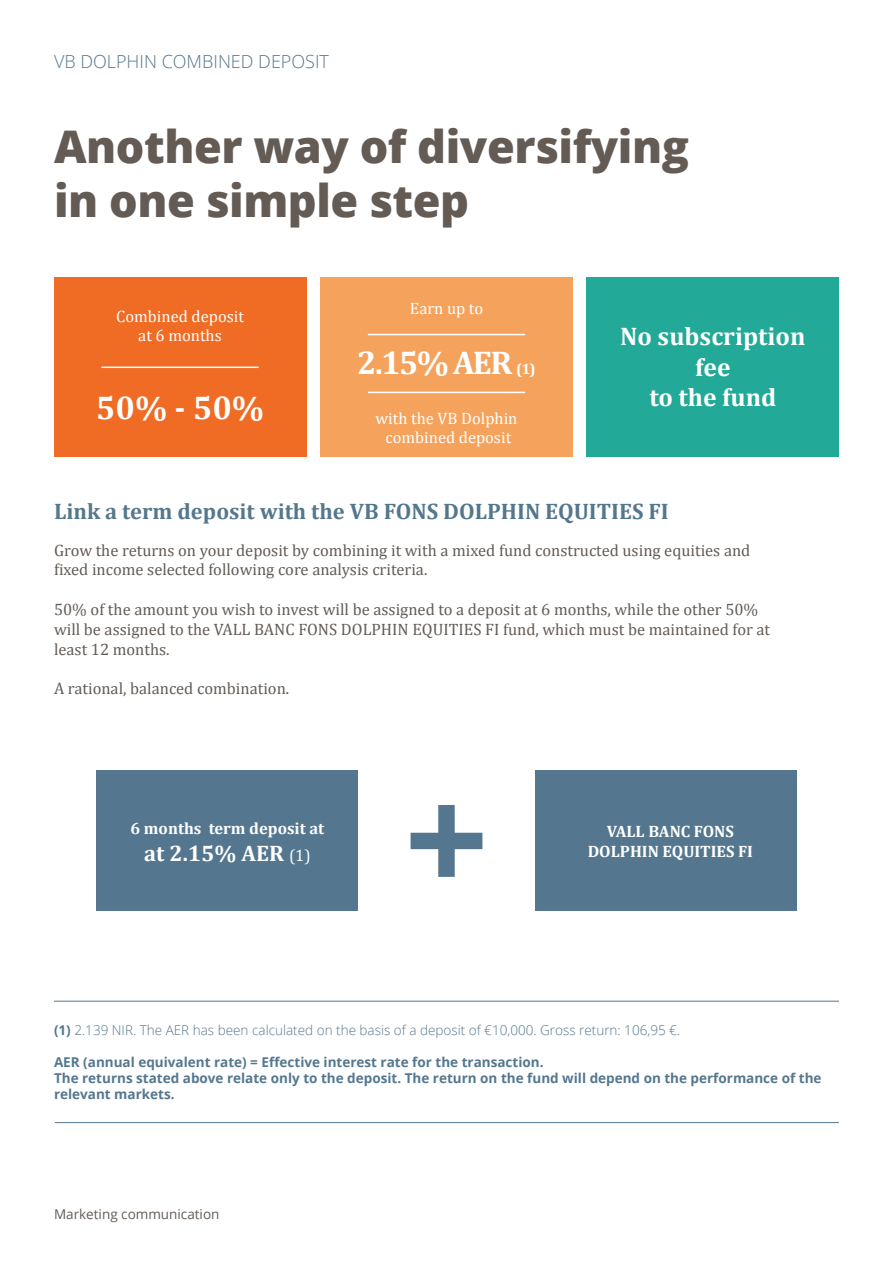
<style>
.page{position:relative;width:893px;height:1263px;background:#fff}
.page>*{position:absolute;margin:0;border:0;box-sizing:border-box;transform-origin:0 0}
.t1{font:800 45px "Open Sans";letter-spacing:-.01em;color:#645b55}
.t2{font:700 33px "Cambria";letter-spacing:-.05em;color:#fff}
.t3{font:700 25.5px/30.6px "Cambria";color:#fff;text-align:center}
.t4{font:700 22.5px "Cambria";color:#54778d}
.t5{font:700 22.5px "Cambria";color:#fff}
.t6{font:300 18px "Open Sans";color:#54778d}
.t7{font:16.5px/19.8px "Cambria";color:#645b55}
.t8{font:16.5px "Cambria";color:#fff}
.t9{font:700 16.5px/19.8px "Cambria";color:#fff;text-align:center}
.t10{font:700 13.5px/16.2px "Open Sans";color:#54778f}
.t11{font:300 13.5px "Open Sans";color:#54778f}
.t12{font:13.5px "Open Sans";color:#645c56}
.s1{font-size:15px}
.s2{font-weight:400;font-size:16.5px}
.s3{font-weight:700}
</style>
<div class="page">
<div style="left:97px;top:771px;width:261px;height:140px;background:#54778f"></div>
<div style="left:535px;top:771px;width:261px;height:140px;background:#54778f"></div>
<div style="left:54px;top:277px;width:252px;height:180px;background:#f06c24"></div>
<div style="left:320px;top:277px;width:253px;height:180px;background:#f5a35c"></div>
<div style="left:587px;top:277px;width:252px;height:180px;background:#22a998"></div>
<hr style="left:54px;top:1001px;width:785px;height:1px;background:#54778f">
<hr style="left:55px;top:1122px;width:784px;height:1px;background:#54778f">
<hr style="left:368px;top:334px;width:157px;height:1px;background:#fff">
<hr style="left:101px;top:367px;width:158px;height:1px;background:#fff">
<hr style="left:368px;top:392px;width:157px;height:1px;background:#fff">
<svg style="left:411px;top:805px;width:71px;height:72px"></svg>
<p class="t6" style="left:54px;top:49px;width:277px">VB DOLPHIN COMBINED DEPOSIT</p>
<p class="t1" style="left:54px;top:112px;width:636px">Another way of diversifying</p>
<p class="t1" style="left:54px;top:166px;width:417px">in one simple step</p>
<p class="t8" style="left:116px;top:306px;width:129px">Combined deposit</p>
<p class="t8" style="left:138px;top:326px;width:85px">at 6 months</p>
<p class="t2" style="left:96px;top:387px;width:170px">50% - 50%</p>
<p class="t8" style="left:410px;top:299px;width:75px">Earn up to</p>
<p class="t2" style="left:357px;top:343px;width:180px">2.15% AER <span class="s1">(1)</span></p>
<p class="t8" style="left:375px;top:408px;width:143px">with the VB Dolphin</p>
<p class="t8" style="left:385px;top:428px;width:127px">combined deposit</p>
<p class="t3" style="left:620px;top:320px;width:187px">No subscription fee</p>
<p class="t3" style="left:649px;top:381px;width:128px">to the fund</p>
<p class="t4" style="left:54px;top:498px;width:616px">Link a term deposit with the VB FONS DOLPHIN EQUITIES FI</p>
<p class="t7" style="left:54px;top:540px;width:698px">Grow the returns on your deposit by combining it with a mixed fund constructed using equities and fixed income selected following core analysis criteria.</p>
<p class="t7" style="left:54px;top:599px;width:718px">50% of the amount you wish to invest will be assigned to a deposit at 6 months, while the other 50% will be assigned to the VALL BANC FONS DOLPHIN EQUITIES FI fund, which must be maintained for at least 12 months.</p>
<p class="t7" style="left:54px;top:678px;width:237px">A rational, balanced combination.</p>
<p class="t9" style="left:131px;top:818px;width:195px">6 months term deposit at</p>
<p class="t5" style="left:144px;top:839px;width:168px">at 2.15% AER <span class="s2">(1)</span></p>
<p class="t9" style="left:588px;top:821px;width:167px">VALL BANC FONS<br>DOLPHIN EQUITIES FI</p>
<p class="t11" style="left:54px;top:1020px;width:628px"><span class="s3">(1)</span> 2.139 NIR. The AER has been calculated on the basis of a deposit of €10,000. Gross return: 106,95 €.</p>
<p class="t10" style="left:54px;top:1054px;width:491px">AER (annual equivalent rate) = Effective interest rate for the transaction.</p>
<p class="t10" style="left:54px;top:1070px;width:769px">The returns stated above relate only to the deposit. The return on the fund will depend on the performance of the relevant markets.</p>
<p class="t12" style="left:54px;top:1205px;width:167px">Marketing communication</p>
</div>
